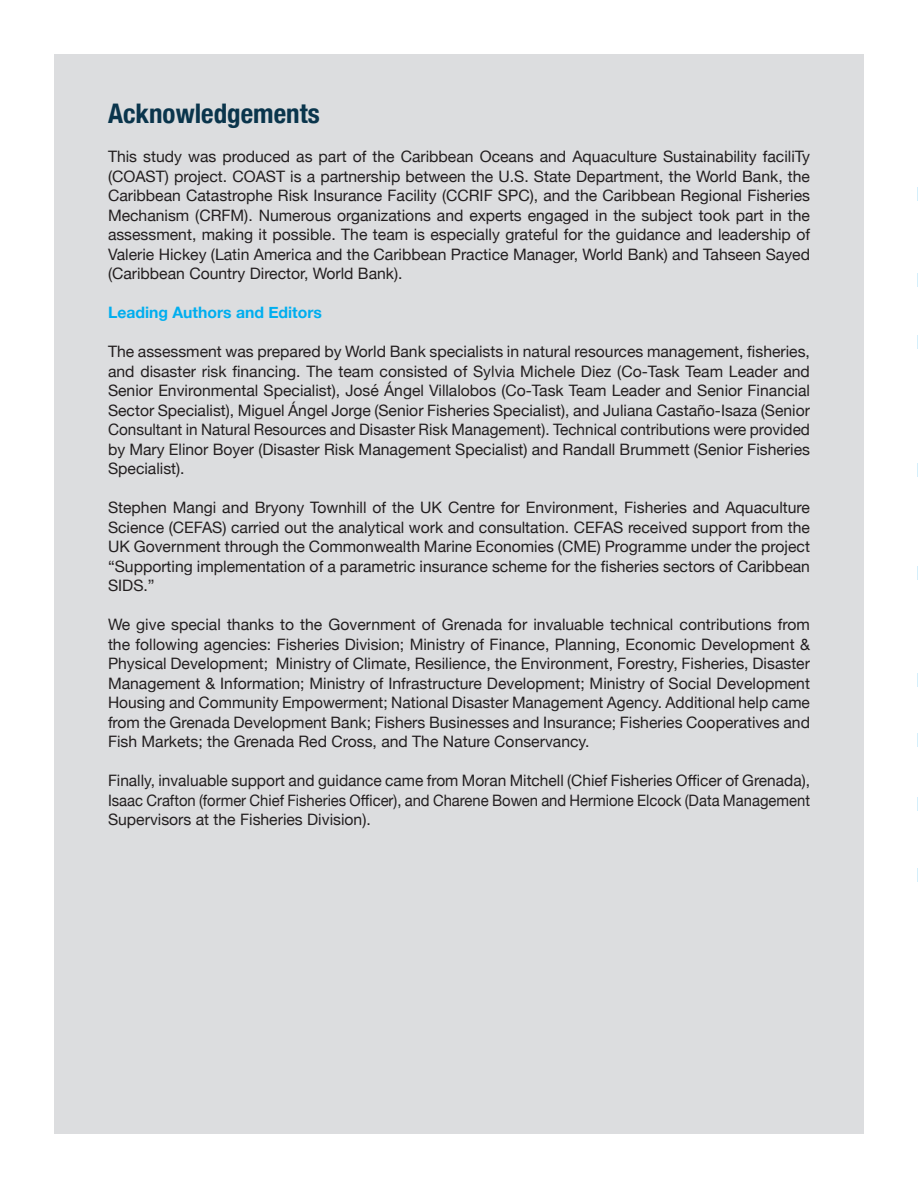
<style>
.page{position:relative;width:918px;height:1188px;background:#fff}
.page>*{position:absolute;margin:0;border:0;box-sizing:border-box;transform-origin:0 0}
.t1{font:700 condensed 27px "Helvetica Neue";color:#0a354c}
.t2{font:15.75px/19.5px "Helvetica Neue";color:#231f20;text-align:justify}
.t3{font:700 15.75px "Helvetica Neue";color:#00aeef}
</style>
<div class="page">
<div style="left:54px;top:54px;width:810px;height:1080px;background:#dcdddf"></div>
<h1 class="t1" style="left:108px;top:91px;width:213px">Acknowledgements</h1>
<p class="t2" style="left:108px;top:148px;width:704px">This study was produced as part of the Caribbean Oceans and Aquaculture Sustainability faciliTy (COAST) project. COAST is a partnership between the U.S. State Department, the World Bank, the Caribbean Catastrophe Risk Insurance Facility (CCRIF SPC), and the Caribbean Regional Fisheries Mechanism (CRFM). Numerous organizations and experts engaged in the subject took part in the assessment, making it possible. The team is especially grateful for the guidance and leadership of Valerie Hickey (Latin America and the Caribbean Practice Manager, World Bank) and Tahseen Sayed (Caribbean Country Director, World Bank).</p>
<p class="t3" style="left:108px;top:300px;width:216px">Leading Authors and Editors</p>
<p class="t2" style="left:108px;top:343px;width:704px">The assessment was prepared by World Bank specialists in natural resources management, fisheries, and disaster risk financing. The team consisted of Sylvia Michele Diez (Co-Task Team Leader and Senior Environmental Specialist), José Ángel Villalobos (Co-Task Team Leader and Senior Financial Sector Specialist), Miguel Ángel Jorge (Senior Fisheries Specialist), and Juliana Castaño-Isaza (Senior Consultant in Natural Resources and Disaster Risk Management). Technical contributions were provided by Mary Elinor Boyer (Disaster Risk Management Specialist) and Randall Brummett (Senior Fisheries Specialist).</p>
<p class="t2" style="left:108px;top:499px;width:704px">Stephen Mangi and Bryony Townhill of the UK Centre for Environment, Fisheries and Aquaculture Science (CEFAS) carried out the analytical work and consultation. CEFAS received support from the UK Government through the Commonwealth Marine Economies (CME) Programme under the project “Supporting implementation of a parametric insurance scheme for the fisheries sectors of Caribbean SIDS.”</p>
<p class="t2" style="left:108px;top:616px;width:704px">We give special thanks to the Government of Grenada for invaluable technical contributions from the following agencies: Fisheries Division; Ministry of Finance, Planning, Economic Development &amp; Physical Development; Ministry of Climate, Resilience, the Environment, Forestry, Fisheries, Disaster Management &amp; Information; Ministry of Infrastructure Development; Ministry of Social Development Housing and Community Empowerment; National Disaster Management Agency. Additional help came from the Grenada Development Bank; Fishers Businesses and Insurance; Fisheries Cooperatives and Fish Markets; the Grenada Red Cross, and The Nature Conservancy.</p>
<p class="t2" style="left:108px;top:772px;width:704px">Finally, invaluable support and guidance came from Moran Mitchell (Chief Fisheries Officer of Grenada), Isaac Crafton (former Chief Fisheries Officer), and Charene Bowen and Hermione Elcock (Data Management Supervisors at the Fisheries Division).</p>
</div>
